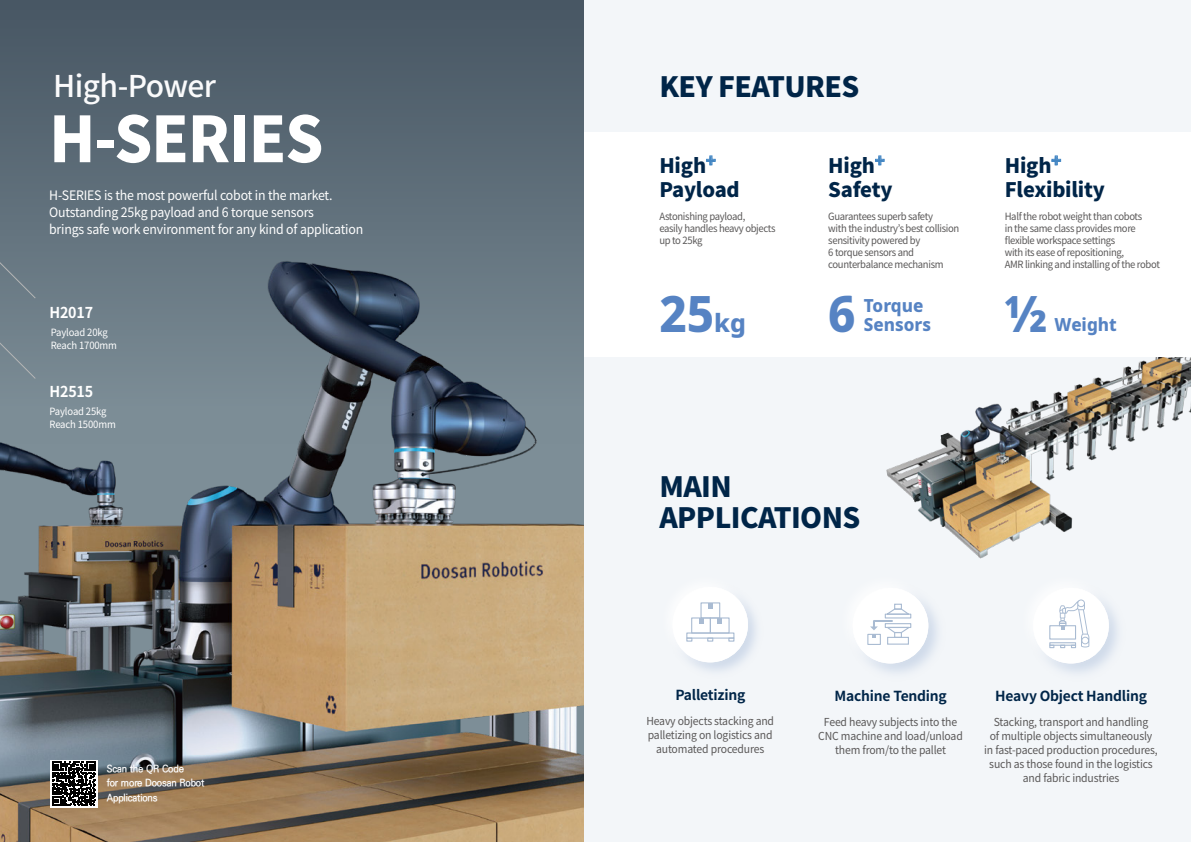
<style>
.page{position:relative;width:1191px;height:842px;background:#fff}
.page>*{position:absolute;margin:0;border:0;box-sizing:border-box;transform-origin:0 0}
.t1{font:900 63px "Noto Sans CJ Kkr";letter-spacing:-.02em;color:#fff;scale:.95 1}
.t2{font:800 50px "Noto Sans";color:#5683c3;scale:.95 1}
.t3{font:500 30px "Noto Sans CJ Kkr";letter-spacing:-.02em;color:#fafafb}
.t4{font:900 28px/31px "Noto Sans CJ Kkr";letter-spacing:-.02em;color:#002548}
.t5{font:900 20px/24px "Noto Sans CJ Kkr";letter-spacing:-.01em;color:#002548}
.t6{font:800 18px/19px "Noto Sans";color:#5683c3;scale:.95 1}
.t7{font:700 15px "Noto Sans CJ Kkr";letter-spacing:-.015em;color:#fff;scale:.95 1}
.t8{font:700 13.9px "Noto Sans CJ Kkr";letter-spacing:-.015em;color:#002548}
.t9{font:13px/17px "Noto Sans CJ Kkr";letter-spacing:-.015em;color:#fff;scale:.95 1}
.t10{font:11px/13.9px "Noto Sans CJ Kkr";letter-spacing:-.015em;color:#595757;text-align:center;scale:.95 1}
.t11{font:700 10.1px/14.6px "Ko Pub Dotum";letter-spacing:-.015em;color:#fff;scale:.95 1}
.t12{font:10px/12px "Noto Sans CJ Kkr";letter-spacing:-.035em;color:#595757;scale:.95 1}
.t13{font:10px/13.2px "Noto Sans CJ Kkr";letter-spacing:-.015em;color:#fff;scale:.95 1}
.s1{font-size:25px}
</style>
<div class="page">
<img style="left:0;top:443px;width:584px;height:399px">
<svg style="left:0;top:0;width:584px;height:443px;background:#5c6c78"></svg>
<div style="left:584px;top:0;width:607px;height:842px;background:#f3f6f9"></div>
<img style="left:886px;top:357px;width:305px;height:202px">
<div style="left:0;top:331px;width:36px;height:48px;background:#75858f"></div>
<div style="left:0;top:251px;width:36px;height:48px;background:#6a7a85"></div>
<img style="left:687px;top:602px;width:69px;height:69px">
<div style="left:672px;top:587px;width:76px;height:75px;background:#fff;border-radius:50%"></div>
<div style="left:700px;top:602px;width:20px;height:16px;border:1px solid #a9bbd2"></div>
<svg style="left:708px;top:603px;width:4px;height:5px"></svg>
<div style="left:691px;top:617px;width:20px;height:17px;border:1px solid #a9bbd2"></div>
<svg style="left:699px;top:618px;width:4px;height:5px"></svg>
<div style="left:710px;top:617px;width:19px;height:17px;border:1px solid #a9bbd2"></div>
<svg style="left:717px;top:618px;width:5px;height:5px"></svg>
<div style="left:686px;top:632px;width:48px;height:7px;border:1px solid #a9bbd2"></div>
<svg style="left:686px;top:637px;width:6px;height:5px"></svg>
<svg style="left:707px;top:637px;width:6px;height:5px"></svg>
<svg style="left:728px;top:637px;width:6px;height:5px"></svg>
<img style="left:869px;top:588px;width:69px;height:85px">
<div style="left:852px;top:588px;width:76px;height:75px;background:#fff;border-radius:50%"></div>
<div style="left:867px;top:634px;width:14px;height:11px;border:1px solid #a9bbd2"></div>
<div style="left:894px;top:604px;width:8px;height:6px;border:1px solid #a9bbd2"></div>
<svg style="left:870px;top:608px;width:42px;height:30px"></svg>
<div style="left:884px;top:623px;width:27px;height:5px;border:1px solid #a9bbd2"></div>
<div style="left:887px;top:637px;width:22px;height:8px;border:1px solid #a9bbd2"></div>
<img style="left:1049px;top:589px;width:69px;height:84px">
<div style="left:1033px;top:588px;width:75px;height:75px;background:#fff;border-radius:50%"></div>
<svg style="left:1049px;top:599px;width:40px;height:49px"></svg>
<div style="left:584px;top:133px;width:607px;height:224px;background:#fff"></div>
<svg style="left:706px;top:155px;width:10px;height:10px"></svg>
<svg style="left:875px;top:155px;width:9px;height:10px"></svg>
<svg style="left:1051px;top:155px;width:10px;height:10px"></svg>
<div style="left:50px;top:760px;width:48px;height:47px;background:linear-gradient(to bottom,#fff,#fff)"></div>
<svg style="left:52px;top:762px;width:44px;height:43px"></svg>
<h3 class="t3" style="left:53px;top:69px;width:164px">High-Power</h3>
<h1 class="t1" style="left:49px;top:104px;width:290px">H-SERIES</h1>
<h3 class="t9" style="left:49px;top:187px;width:332px">H-SERIES is the most powerful cobot in the market.<br>Outstanding 25kg payload and 6 torque sensors<br>brings safe work environment for any kind of application</h3>
<h3 class="t7" style="left:50px;top:304px;width:47px">H2017</h3>
<p class="t13" style="left:51px;top:326px;width:71px">Payload 20kg<br>Reach 1700mm</p>
<h3 class="t7" style="left:50px;top:383px;width:47px">H2515</h3>
<p class="t13" style="left:50px;top:405px;width:71px">Payload 25kg<br>Reach 1500mm</p>
<p class="t11" style="left:107px;top:761px;width:104px">Scan the QR Code<br>for more Doosan Robot<br>Applications</p>
<h3 class="t4" style="left:659px;top:71px;width:202px">KEY FEATURES</h3>
<h3 class="t5" style="left:659px;top:154px;width:82px">High<sup>+<br></sup>Payload</h3>
<p class="t12" style="left:659px;top:211px;width:124px">Astonishing payload,<br>easily handles heavy objects up to 25kg</p>
<h2 class="t2" style="left:659px;top:278px;width:93px">25<span class="s1">kg</span></h2>
<h3 class="t5" style="left:828px;top:154px;width:66px">High<sup>+<br></sup>Safety</h3>
<p class="t12" style="left:828px;top:211px;width:139px">Guarantees superb safety<br>with the industry’s best collision sensitivity powered by<br>6 torque sensors and counterbalance mechanism</p>
<h2 class="t2" style="left:828px;top:278px;width:30px">6</h2>
<h3 class="t6" style="left:864px;top:296px;width:72px">Torque<br>Sensors</h3>
<h3 class="t5" style="left:1004px;top:154px;width:102px">High<sup>+<br></sup>Flexibility</h3>
<p class="t12" style="left:1004px;top:211px;width:165px">Half the robot weight than cobots<br>in the same class provides more flexible workspace settings<br>with its ease of repositioning,<br>AMR linking and installing of the robot</p>
<h2 class="t2" style="left:1004px;top:278px;width:46px">½</h2>
<h3 class="t6" style="left:1054px;top:315px;width:67px">Weight</h3>
<h3 class="t4" style="left:659px;top:472px;width:203px">MAIN<br>APPLICATIONS</h3>
<h3 class="t8" style="left:675px;top:687px;width:71px">Palletizing</h3>
<p class="t10" style="left:646px;top:715px;width:136px">Heavy objects stacking and palletizing on logistics and automated procedures</p>
<h3 class="t8" style="left:834px;top:688px;width:114px">Machine Tending</h3>
<p class="t10" style="left:818px;top:715px;width:154px">Feed heavy subjects into the<br>CNC machine and load/unload them from/to the pallet</p>
<h3 class="t8" style="left:995px;top:688px;width:153px">Heavy Object Handling</h3>
<p class="t10" style="left:984px;top:715px;width:184px">Stacking, transport and handling<br>of multiple objects simultaneously in fast-paced production procedures, such as those found in the logistics and fabric industries</p>
</div>
